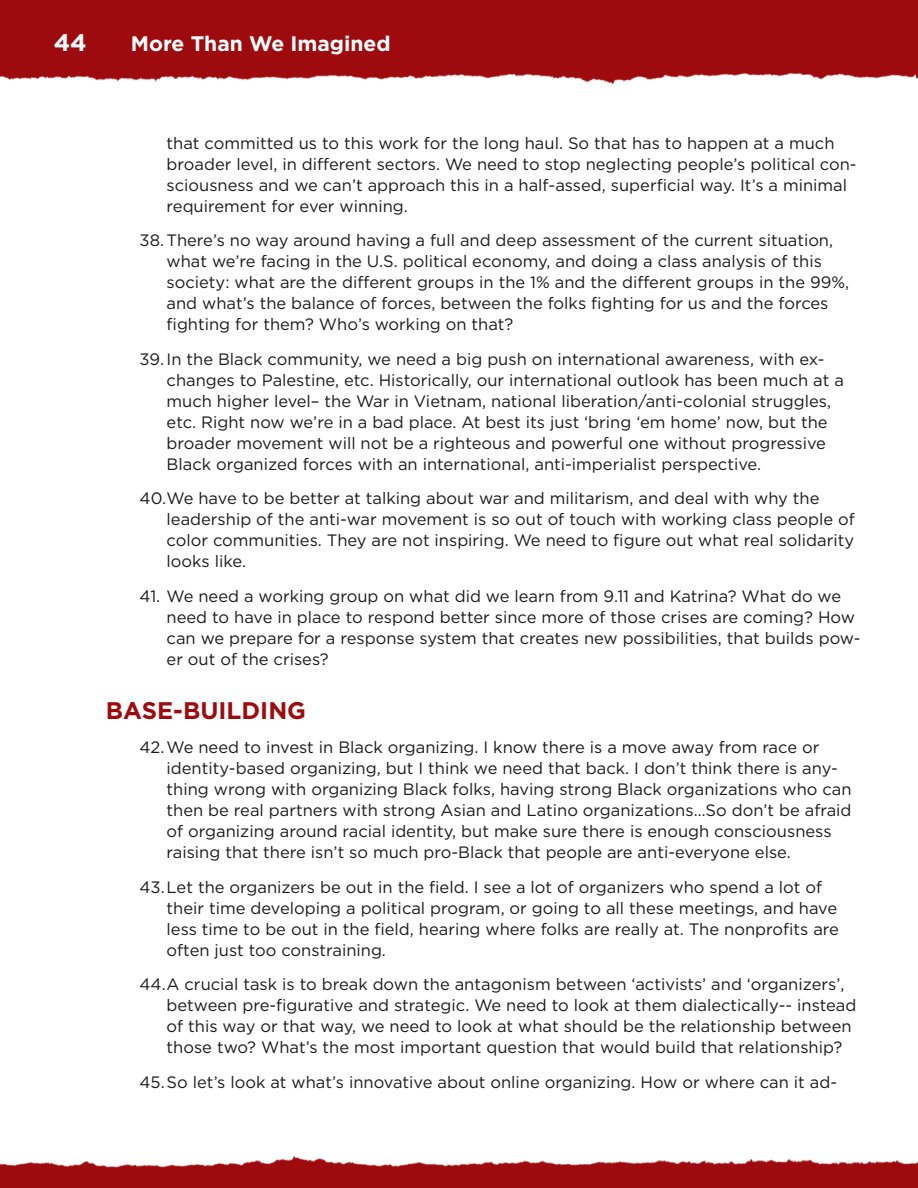
<style>
.page{position:relative;width:918px;height:1188px;background:#fff}
.page>*{position:absolute;margin:0;border:0;box-sizing:border-box;transform-origin:0 0}
.t1{font:700 24px "Gotham";color:#9e0b0f}
.t2{font:700 24px "Gotham";color:#fff}
.t3{font:700 21px "Gotham";color:#fff}
.t4{font:16.5px/21px "Gotham";color:#1a1a1a}
</style>
<div class="page">
<img style="left:0;top:0;width:918px;height:85px">
<img style="left:0;top:1155px;width:918px;height:33px">
<h1 class="t2" style="left:54px;top:29px;width:35px">44</h1>
<p class="t3" style="left:131px;top:32px;width:261px">More Than We Imagined</p>
<p class="t4" style="left:167px;top:132px;width:692px">that committed us to this work for the long haul. So that has to happen at a much broader level, in different sectors. We need to stop neglecting people’s political con&shy;sciousness and we can’t approach this in a half-assed, superficial way. It’s a minimal requirement for ever winning.</p>
<p class="t4" style="left:167px;top:230px;width:684px;text-indent:-27px">38.There’s no way around having a full and deep assessment of the current situation, what we’re facing in the U.S. political economy, and doing a class analysis of this society: what are the different groups in the 1% and the different groups in the 99%, and what’s the balance of forces, between the folks fighting for us and the forces fighting for them? Who’s working on that?</p>
<p class="t4" style="left:167px;top:348px;width:679px;text-indent:-27px">39. In the Black community, we need a big push on international awareness, with ex&shy;changes to Palestine, etc. Historically, our international outlook has been much at a much higher level– the War in Vietnam, national liberation/anti-colonial struggles, etc. Right now we’re in a bad place. At best its just ‘bring ‘em home’ now, but the broader movement will not be a righteous and powerful one without progressive Black organized forces with an international, anti-imperialist perspective.</p>
<p class="t4" style="left:167px;top:488px;width:690px;text-indent:-27px">40.We have to be better at talking about war and militarism, and deal with why the leadership of the anti-war movement is so out of touch with working class people of color communities. They are not inspiring. We need to figure out what real solidarity looks like.</p>
<p class="t4" style="left:167px;top:585px;width:696px;text-indent:-27px">41. We need a working group on what did we learn from 9.11 and Katrina? What do we need to have in place to respond better since more of those crises are coming? How can we prepare for a response system that creates new possibilities, that builds pow&shy;er out of the crises?</p>
<h1 class="t1" style="left:106px;top:696px;width:199px">BASE-BUILDING</h1>
<p class="t4" style="left:167px;top:737px;width:687px;text-indent:-27px">42.We need to invest in Black organizing. I know there is a move away from race or identity-based organizing, but I think we need that back. I don’t think there is any&shy;thing wrong with organizing Black folks, having strong Black organizations who can then be real partners with strong Asian and Latino organizations…So don’t be afraid of organizing around racial identity, but make sure there is enough consciousness raising that there isn’t so much pro-Black that people are anti-everyone else.</p>
<p class="t4" style="left:167px;top:876px;width:674px;text-indent:-27px">43.Let the organizers be out in the field. I see a lot of organizers who spend a lot of their time developing a political program, or going to all these meetings, and have less time to be out in the field, hearing where folks are really at. The nonprofits are often just too constraining.</p>
<p class="t4" style="left:167px;top:974px;width:691px;text-indent:-27px">44.A crucial task is to break down the antagonism between ‘activists’ and ‘organizers’, between pre-figurative and strategic. We need to look at them dialectically-- instead of this way or that way, we need to look at what should be the relationship between those two? What’s the most important question that would build that relationship?</p>
<p class="t4" style="left:140px;top:1071px;width:699px">45.So let’s look at what’s innovative about online organizing. How or where can it ad-</p>
</div>
